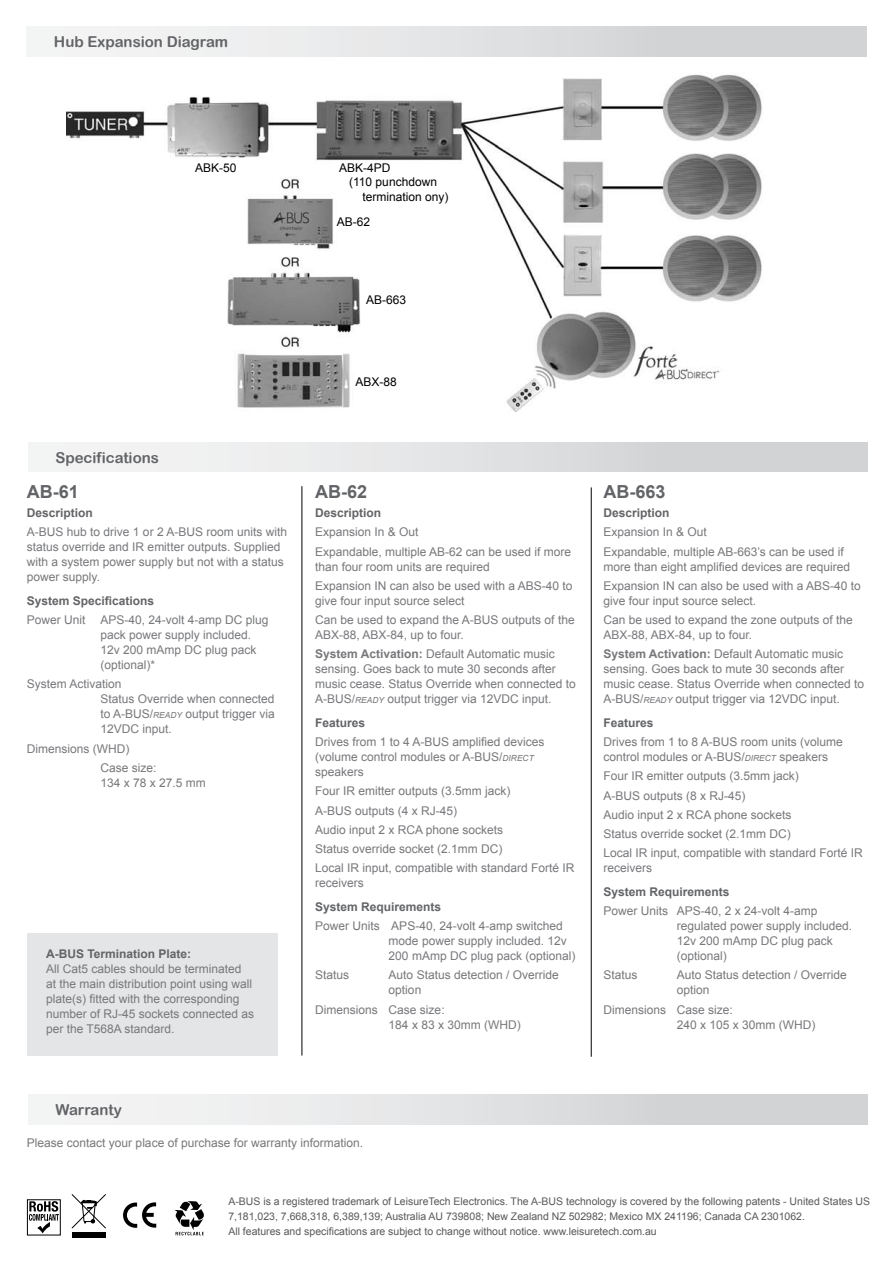
<style>
.page{position:relative;width:893px;height:1263px;background:#fff}
.page>*{position:absolute;margin:0;border:0;box-sizing:border-box;transform-origin:0 0}
.t1{font:700 18px "Arial";color:#636467}
.t2{font:15px "Arial Rounded MT Bold";color:#636467}
.t3{font:12px/15px "Arial";color:#77787b}
.t4{font:700 12px "Arial";color:#636467}
.t5{font:12px "Arial";color:#000}
.t6{font:10.5px/15px "Arial";color:#58595b}
.s1{font-style:italic;font-size:8.4px}
.s2{font-weight:700}
</style>
<div class="page">
<div style="left:27px;top:933px;width:250px;height:122px;background:#e4e5e6"></div>
<div style="left:27px;top:27px;width:839px;height:29px;background:linear-gradient(to right,#f8f8f8,#cccecf)"></div>
<div style="left:28px;top:442px;width:839px;height:30px;background:linear-gradient(to right,#f8f8f8,#cccecf)"></div>
<div style="left:72px;top:1232px;width:33px;height:6px;background:#000"></div>
<svg style="left:71px;top:1194px;width:35px;height:35px"></svg>
<svg style="left:175px;top:1201px;width:29px;height:34px"></svg>
<svg style="left:29px;top:1201px;width:30px;height:32px"></svg>
<div style="left:27px;top:1199px;width:34px;height:36px;border:1px solid #000"></div>
<svg style="left:123px;top:1202px;width:33px;height:26px"></svg>
<img style="left:66px;top:74px;width:696px;height:337px">
<hr style="left:302px;top:486px;width:1px;height:569px;background:#000">
<hr style="left:591px;top:487px;width:1px;height:570px;background:#000">
<div style="left:28px;top:1095px;width:839px;height:29px;background:linear-gradient(to right,#f8f8f8,#cccecf)"></div>
<p class="t2" style="left:54px;top:33px;width:176px">Hub Expansion Diagram</p>
<p class="t5" style="left:195px;top:160px;width:43px">ABK-50</p>
<p class="t5" style="left:339px;top:160px;width:53px">ABK-4PD</p>
<p class="t5" style="left:349px;top:174px;width:89px">(110 punchdown</p>
<p class="t5" style="left:363px;top:188px;width:88px">termination ony)</p>
<p class="t5" style="left:337px;top:214px;width:35px">AB-62</p>
<p class="t5" style="left:366px;top:291px;width:42px">AB-663</p>
<p class="t2" style="left:55px;top:448px;width:105px">Specifications</p>
<h1 class="t1" style="left:27px;top:480px;width:54px">AB-61</h1>
<p class="t4" style="left:27px;top:505px;width:68px">Description</p>
<p class="t3" style="left:27px;top:525px;width:262px">A-BUS hub to drive 1 or 2 A-BUS room units with status override and IR emitter outputs. Supplied with a system power supply but not with a status power supply.</p>
<p class="t4" style="left:27px;top:593px;width:129px">System Specifications</p>
<p class="t3" style="left:100px;top:612px;width:170px;text-indent:-74px">Power Unit APS-40, 24-volt 4-amp DC plug pack power supply included.<br>12v 200 mAmp DC plug pack (optional)*</p>
<p class="t3" style="left:100px;top:677px;width:176px;text-indent:-74px">System Activation<br>Status Override when connected to A-BUS/<span class="s1">READY</span> output trigger via<br>12VDC input.</p>
<p class="t3" style="left:100px;top:739px;width:58px;line-height:19.2px;text-indent:-74px">Dimensions (WHD)<br>Case size:</p>
<p class="t3" style="left:100px;top:775px;width:107px">134 x 78 x 27.5 mm</p>
<p class="t4" style="left:46px;top:946px;width:147px">A-BUS Termination Plate:</p>
<p class="t3" style="left:46px;top:961px;width:210px">All Cat5 cables should be terminated at the main distribution point using wall plate(s) fitted with the corresponding number of RJ-45 sockets connected as per the T568A standard.</p>
<p class="t5" style="left:356px;top:374px;width:43px">ABX-88</p>
<h1 class="t1" style="left:315px;top:480px;width:54px">AB-62</h1>
<p class="t4" style="left:315px;top:505px;width:68px">Description</p>
<p class="t3" style="left:315px;top:523px;width:258px;line-height:19.2px">Expansion In &amp; Out<br>Expandable, multiple AB-62 can be used if more</p>
<p class="t3" style="left:315px;top:557px;width:259px;line-height:19.2px">than four room units are required<br>Expansion IN can also be used with a ABS-40 to</p>
<p class="t3" style="left:315px;top:591px;width:261px;line-height:19.2px">give four input source select<br>Can be used to expand the A-BUS outputs of the</p>
<p class="t3" style="left:315px;top:625px;width:241px;line-height:19.2px">ABX-88, ABX-84, up to four.<br><span class="s2">System Activation:</span> Default Automatic music</p>
<p class="t3" style="left:315px;top:662px;width:262px">sensing. Goes back to mute 30 seconds after music cease. Status Override when connected to<br>A-BUS/<span class="s1">READY</span> output trigger via 12VDC input.</p>
<p class="t4" style="left:315px;top:715px;width:52px">Features</p>
<p class="t3" style="left:315px;top:735px;width:231px">Drives from 1 to 4 A-BUS amplified devices (volume control modules or A-BUS/<span class="s1">DIRECT </span>speakers</p>
<p class="t3" style="left:315px;top:782px;width:261px;line-height:19.2px">Four IR emitter outputs (3.5mm jack)<br>A-BUS outputs (4 x RJ-45)<br>Audio input 2 x RCA phone sockets<br>Status override socket (2.1mm DC)<br>Local IR input, compatible with standard Forté IR</p>
<p class="t3" style="left:315px;top:876px;width:50px">receivers</p>
<p class="t4" style="left:315px;top:899px;width:128px">System Requirements</p>
<p class="t3" style="left:389px;top:919px;width:188px;text-indent:-74px">Power Units APS-40, 24-volt 4-amp switched mode power supply included. 12v<br>200 mAmp DC plug pack (optional)</p>
<p class="t3" style="left:315px;top:968px;width:36px">Status</p>
<p class="t3" style="left:389px;top:968px;width:172px">Auto Status detection / Override option</p>
<p class="t3" style="left:389px;top:1002px;width:134px;text-indent:-74px">Dimensions Case size:<br>184 x 83 x 30mm (WHD)</p>
<p class="t2" style="left:55px;top:1101px;width:68px">Warranty</p>
<p class="t3" style="left:27px;top:1135px;width:338px">Please contact your place of purchase for warranty information.</p>
<h1 class="t1" style="left:603px;top:480px;width:64px">AB-663</h1>
<p class="t4" style="left:603px;top:505px;width:68px">Description</p>
<p class="t3" style="left:603px;top:523px;width:242px;line-height:19.2px">Expansion In &amp; Out<br>Expandable, multiple AB-663’s can be used if</p>
<p class="t3" style="left:603px;top:557px;width:259px;line-height:19.2px">more than eight amplified devices are required<br>Expansion IN can also be used with a ABS-40 to</p>
<p class="t3" style="left:603px;top:591px;width:251px;line-height:19.2px">give four input source select.<br>Can be used to expand the zone outputs of the</p>
<p class="t3" style="left:603px;top:625px;width:241px;line-height:19.2px">ABX-88, ABX-84, up to four.<br><span class="s2">System Activation:</span> Default Automatic music</p>
<p class="t3" style="left:603px;top:662px;width:262px">sensing. Goes back to mute 30 seconds after music cease. Status Override when connected to<br>A-BUS/<span class="s1">READY</span> output trigger via 12VDC input.</p>
<p class="t4" style="left:603px;top:715px;width:52px">Features</p>
<p class="t3" style="left:603px;top:735px;width:241px">Drives from 1 to 8 A-BUS room units (volume control modules or A-BUS/<span class="s1">DIRECT</span> speakers</p>
<p class="t3" style="left:603px;top:767px;width:261px;line-height:19.2px">Four IR emitter outputs (3.5mm jack)<br>A-BUS outputs (8 x RJ-45)<br>Audio input 2 x RCA phone sockets<br>Status override socket (2.1mm DC)<br>Local IR input, compatible with standard Forté IR</p>
<p class="t3" style="left:603px;top:861px;width:50px">receivers</p>
<p class="t4" style="left:603px;top:884px;width:128px">System Requirements</p>
<p class="t3" style="left:677px;top:904px;width:177px;text-indent:-74px">Power Units APS-40, 2 x 24-volt 4-amp regulated power supply included.<br>12v 200 mAmp DC plug pack (optional)</p>
<p class="t3" style="left:603px;top:968px;width:36px">Status</p>
<p class="t3" style="left:677px;top:968px;width:172px">Auto Status detection / Override option</p>
<p class="t3" style="left:677px;top:1002px;width:140px;text-indent:-74px">Dimensions Case size:<br>240 x 105 x 30mm (WHD)</p>
<p class="t6" style="left:228px;top:1193px;width:643px">A-BUS is a registered trademark of LeisureTech Electronics. The A-BUS technology is covered by the following patents - United States US<br>7,181,023, 7,668,318, 6,389,139; Australia AU 739808; New Zealand NZ 502982; Mexico MX 241196; Canada CA 2301062.<br>All features and specifications are subject to change without notice. www.leisuretech.com.au</p>
</div>
